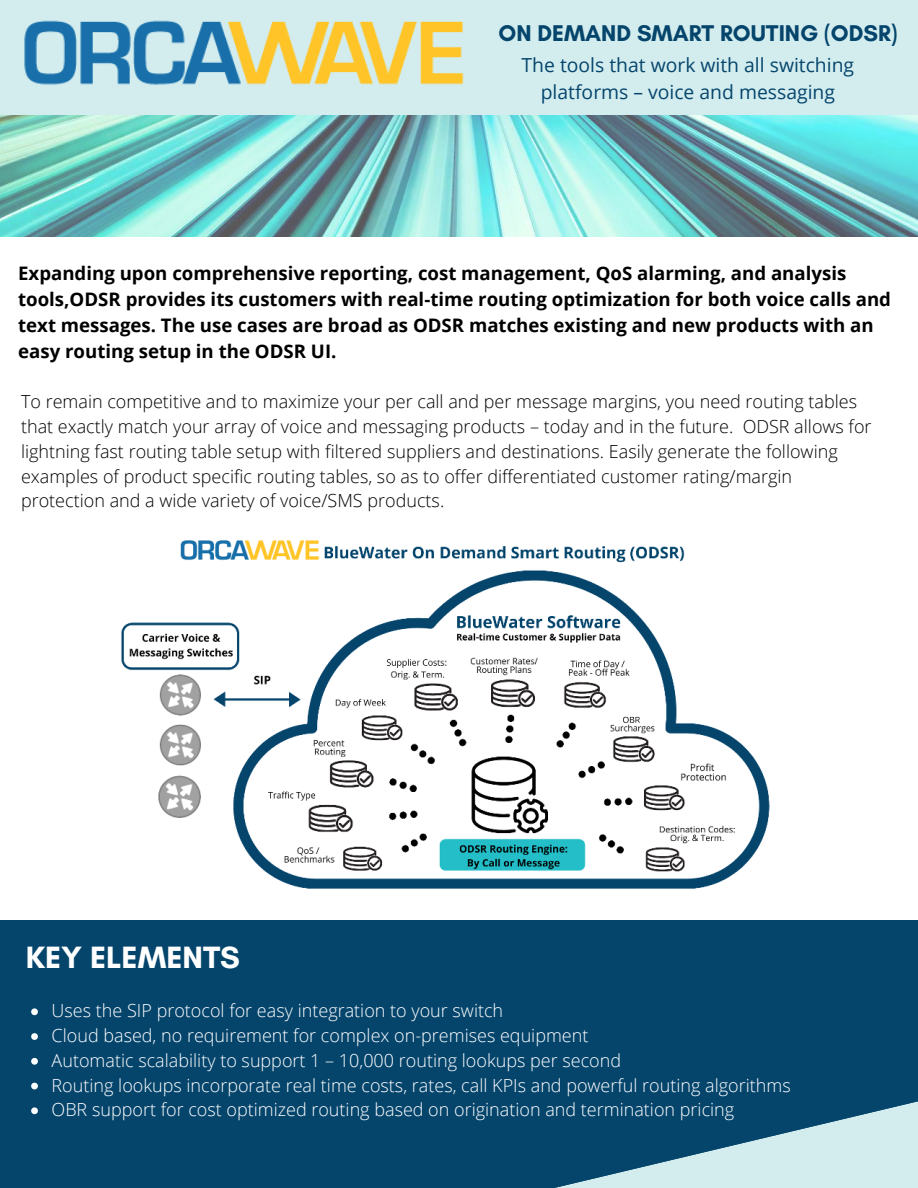
<style>
.page{position:relative;width:918px;height:1188px;background:#fff}
.page>*{position:absolute;margin:0;border:0;box-sizing:border-box;transform-origin:0 0}
.t1{font:700 31.35px "Glacial Indifference";color:#fff}
.t2{font:700 23.25px "Glacial Indifference";color:#05456c}
.t3{font:19.35px/26.2px "Open Sans";color:#05456c;text-align:center}
.t4{font:700 18.6px/25.8px "Open Sans";color:#000}
.t5{font:300 18px/24.8px "Open Sans";color:#000}
.t6{font:300 18px/24.8px "Open Sans";color:#fff}
</style>
<div class="page">
<div style="left:0;top:921px;width:918px;height:267px;background:#05456c"></div>
<svg style="left:555px;top:1101px;width:363px;height:87px"></svg>
<img style="left:0;top:114px;width:918px;height:123px">
<div style="left:0;top:0;width:918px;height:114px;background:#d3edef"></div>
<img style="left:24px;top:20px;width:440px;height:65px">
<img style="left:121px;top:540px;width:649px;height:349px">
<svg style="left:31px;top:1008px;width:7px;height:7px"></svg>
<svg style="left:31px;top:1033px;width:7px;height:7px"></svg>
<svg style="left:31px;top:1058px;width:7px;height:7px"></svg>
<svg style="left:31px;top:1083px;width:7px;height:6px"></svg>
<svg style="left:31px;top:1107px;width:7px;height:7px"></svg>
<p class="t2" style="left:499px;top:18px;width:401px">ON DEMAND SMART ROUTING (ODSR)</p>
<p class="t3" style="left:522px;top:52px;width:334px">The tools that work with all switching platforms – voice and messaging</p>
<p class="t4" style="left:18px;top:260px;width:874px">Expanding upon comprehensive reporting, cost management, QoS alarming, and analysis tools,ODSR provides its customers with real-time routing optimization for both voice calls and text messages. The use cases are broad as ODSR matches existing and new products with an easy routing setup in the ODSR UI.</p>
<p class="t5" style="left:21px;top:389px;width:852px">To remain competitive and to maximize your per call and per message margins, you need routing tables that exactly match your array of voice and messaging products – today and in the future. ODSR allows for lightning fast routing table setup with filtered suppliers and destinations. Easily generate the following examples of product specific routing tables, so as to offer differentiated customer rating/margin protection and a wide variety of voice/SMS products.</p>
<h1 class="t1" style="left:26px;top:938px;width:216px">KEY ELEMENTS</h1>
<p class="t6" style="left:52px;top:998px;width:741px">Uses the SIP protocol for easy integration to your switch<br>Cloud based, no requirement for complex on-premises equipment<br>Automatic scalability to support 1 – 10,000 routing lookups per second<br>Routing lookups incorporate real time costs, rates, call KPIs and powerful routing algorithms OBR support for cost optimized routing based on origination and termination pricing</p>
</div>
